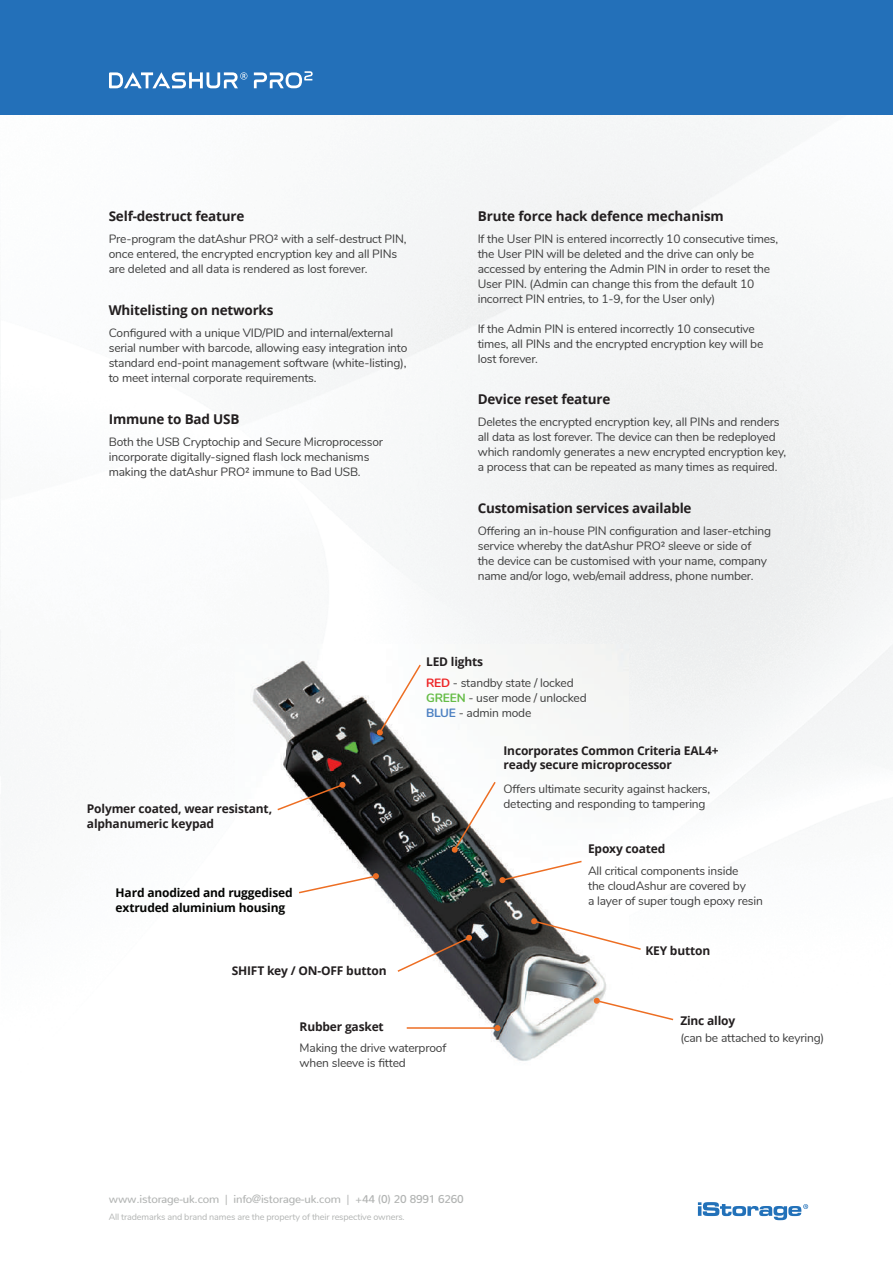
<style>
.page{position:relative;width:893px;height:1263px;background:#fff}
.page>*{position:absolute;margin:0;border:0;box-sizing:border-box;transform-origin:0 0}
.t1{font:700 13.5px "Open Sans";letter-spacing:-.015em;color:#231f20}
.t2{font:12px/15px "Nunito";letter-spacing:-.015em;color:#3d3d3d}
.t3{font:700 12px/14.4px "Open Sans";letter-spacing:-.015em;color:#231f20}
.t4{font:700 12px/15px "Open Sans";letter-spacing:-.015em;color:#040503}
.t5{font:500 11.25px "Nunito";letter-spacing:-.015em;color:#b2b4b3}
.t6{font:9px "Nunito";letter-spacing:-.015em;color:#b2b4b3}
.s1{font-weight:700;color:#ee2325}
.s2{font-weight:700;color:#65bc46}
.s3{font-weight:700;color:#4d81c2}
</style>
<div class="page">
<div style="left:0;top:0;width:893px;height:115px;background:#2370b9"></div>
<svg style="left:698px;top:1202px;width:110px;height:18px"></svg>
<svg style="left:254px;top:71px;width:59px;height:17px"></svg>
<svg style="left:109px;top:72px;width:138px;height:16px"></svg>
<img style="left:236px;top:644px;width:392px;height:421px">
<svg style="left:377px;top:663px;width:45px;height:73px"></svg>
<svg style="left:396px;top:935px;width:76px;height:38px"></svg>
<svg style="left:531px;top:918px;width:110px;height:33px"></svg>
<svg style="left:593px;top:997px;width:81px;height:24px"></svg>
<svg style="left:451px;top:780px;width:46px;height:73px"></svg>
<svg style="left:276px;top:782px;width:69px;height:29px"></svg>
<svg style="left:297px;top:873px;width:82px;height:21px"></svg>
<svg style="left:501px;top:860px;width:82px;height:22px"></svg>
<div style="left:499px;top:877px;width:7px;height:6px;background:#ed6e23;border-radius:50%"></div>
<hr style="left:407px;top:1027px;width:90px;height:2px;background:#ed6e23">
<div style="left:494px;top:1025px;width:7px;height:6px;background:#ed6e23;border-radius:3px"></div>
<p class="t1" style="left:109px;top:206px;width:137px">Self-destruct feature</p>
<p class="t2" style="left:109px;top:231px;width:299px">Pre-program the datAshur PRO2 with a self-destruct PIN, once entered, the encrypted encryption key and all PINs are deleted and all data is rendered as lost forever.</p>
<p class="t1" style="left:109px;top:300px;width:166px">Whitelisting on networks</p>
<p class="t2" style="left:109px;top:325px;width:300px">Configured with a unique VID/PID and internal/external serial number with barcode, allowing easy integration into standard end-point management software (white-listing), to meet internal corporate requirements.</p>
<p class="t1" style="left:109px;top:409px;width:132px">Immune to Bad USB</p>
<p class="t2" style="left:109px;top:434px;width:276px">Both the USB Cryptochip and Secure Microprocessor incorporate digitally-signed flash lock mechanisms making the datAshur PRO2 immune to Bad USB.</p>
<p class="t1" style="left:478px;top:206px;width:248px">Brute force hack defence mechanism</p>
<p class="t2" style="left:478px;top:231px;width:302px">If the User PIN is entered incorrectly 10 consecutive times, the User PIN will be deleted and the drive can only be accessed by entering the Admin PIN in order to reset the User PIN. (Admin can change this from the default 10 incorrect PIN entries, to 1-9, for the User only)</p>
<p class="t2" style="left:478px;top:321px;width:287px">If the Admin PIN is entered incorrectly 10 consecutive times, all PINs and the encrypted encryption key will be lost forever.</p>
<p class="t1" style="left:478px;top:389px;width:134px">Device reset feature</p>
<p class="t2" style="left:478px;top:414px;width:310px">Deletes the encrypted encryption key, all PINs and renders all data as lost forever. The device can then be redeployed which randomly generates a new encrypted encryption key, a process that can be repeated as many times as required.</p>
<p class="t1" style="left:478px;top:498px;width:215px">Customisation services available</p>
<p class="t2" style="left:478px;top:523px;width:295px">Offering an in-house PIN configuration and laser-etching service whereby the datAshur PRO2 sleeve or side of the device can be customised with your name, company name and/or logo, web/email address, phone number.</p>
<p class="t3" style="left:87px;top:801px;width:187px">Polymer coated, wear resistant, alphanumeric keypad</p>
<p class="t4" style="left:116px;top:884px;width:178px">Hard anodized and ruggedised extruded aluminium housing</p>
<p class="t3" style="left:232px;top:963px;width:156px">SHIFT key / ON-OFF button</p>
<p class="t3" style="left:426px;top:654px;width:59px">LED lights</p>
<p class="t2" style="left:426px;top:675px;width:162px"><span class="s1">RED</span> - standby state / locked<br><span class="s2">GREEN</span> - user mode / unlocked<br><span class="s3">BLUE</span> - admin mode</p>
<p class="t3" style="left:503px;top:743px;width:217px">Incorporates Common Criteria EAL4+ ready secure microprocessor</p>
<p class="t2" style="left:503px;top:780px;width:208px">Offers ultimate security against hackers, detecting and responding to tampering</p>
<p class="t3" style="left:588px;top:841px;width:79px">Epoxy coated</p>
<p class="t2" style="left:588px;top:863px;width:176px">All critical components inside<br>the cloudAshur are covered by<br>a layer of super tough epoxy resin</p>
<p class="t3" style="left:645px;top:943px;width:66px">KEY button</p>
<p class="t3" style="left:300px;top:1019px;width:86px">Rubber gasket</p>
<p class="t2" style="left:300px;top:1040px;width:148px">Making the drive waterproof when sleeve is fitted</p>
<p class="t5" style="left:109px;top:1189px;width:357px">www.istorage-uk.com | info@istorage-uk.com | +44 (0) 20 8991 6260</p>
<p class="t6" style="left:109px;top:1211px;width:297px">All trademarks and brand names are the property of their respective owners.</p>
<p class="t3" style="left:680px;top:1013px;width:56px">Zinc alloy</p>
<p class="t2" style="left:680px;top:1030px;width:145px">(can be attached to keyring)</p>
</div>
